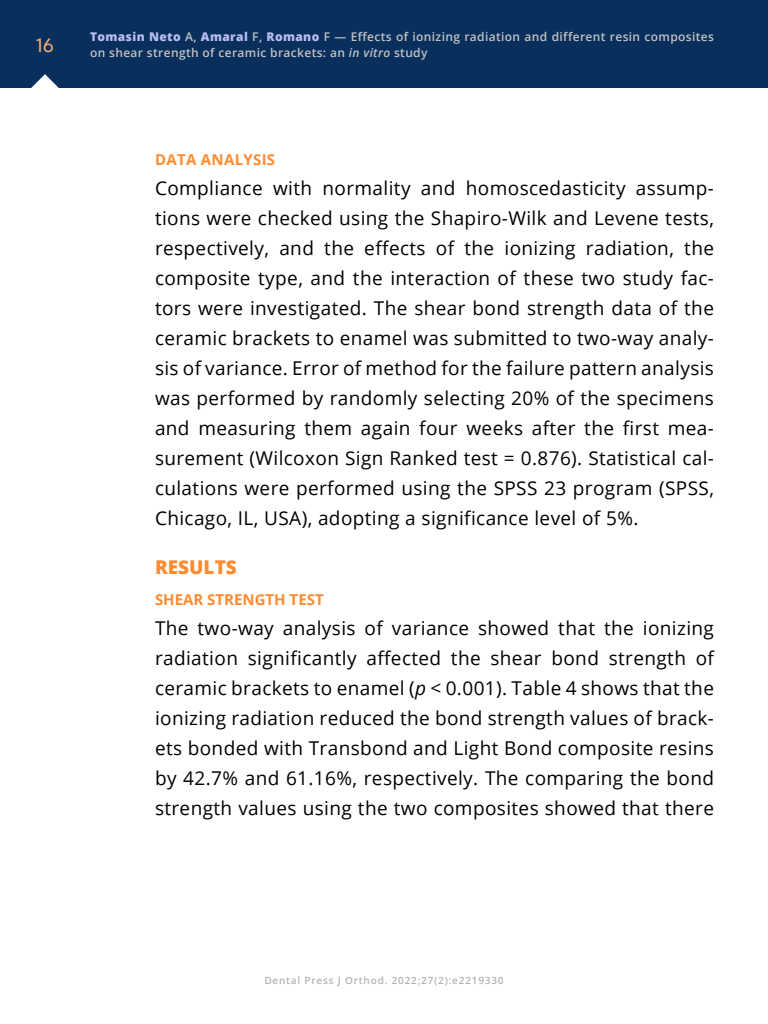
<style>
.page{position:relative;width:768px;height:1024px;background:#fff}
.page>*{position:absolute;margin:0;border:0;box-sizing:border-box;transform-origin:0 0}
.t1{font:19px/30px "Open Sans";letter-spacing:.02em;color:#000;text-align:justify}
.t2{font:800 19px "Open Sans";color:#ff8b31}
.t3{font:500 18px "Semplicita Pro";color:#ffae6f}
.t4{font:700 15px "Open Sans";color:#ff8b31}
.t5{font:700 15px "Open Sans";letter-spacing:.02em;color:#ff8b31}
.t6{font:600 12px/16px "Open Sans";letter-spacing:.03em;color:#c1c1c3}
.t7{font:600 10px "Open Sans";letter-spacing:.08em;color:#b3b3b3}
.s1{font-weight:800;color:#b9beef}
.s2{font-style:italic}
</style>
<div class="page">
<div style="left:0;top:0;width:768px;height:88px;background:#092f5c"></div>
<svg style="left:31px;top:74px;width:28px;height:14px"></svg>
<p class="t3" style="left:36px;top:33px;width:19px">16</p>
<p class="t6" style="left:90px;top:29px;width:626px"><span class="s1">Tomasin Neto</span> A, <span class="s1">Amaral</span> F, <span class="s1">Romano</span> F — Effects of ionizing radiation and different resin composites on shear strength of ceramic brackets: an <span class="s2">in vitro</span> study</p>
<p class="t5" style="left:155px;top:149px;width:122px">DATA ANALYSIS</p>
<p class="t1" style="left:155px;top:173px;width:561px">Compliance with normality and homoscedasticity assump&shy;tions were checked using the Shapiro-Wilk and Levene tests, respectively, and the effects of the ionizing radiation, the composite type, and the interaction of these two study fac&shy;tors were investigated. The shear bond strength data of the ceramic brackets to enamel was submitted to two-way analy&shy;sis of variance. Error of method for the failure pattern analysis was performed by randomly selecting 20% of the specimens and measuring them again four weeks after the first mea&shy;surement (Wilcoxon Sign Ranked test = 0.876). Statistical cal&shy;culations were performed using the SPSS 23 program (SPSS, Chicago, IL, USA), adopting a significance level of 5%.</p>
<p class="t2" style="left:155px;top:552px;width:83px">RESULTS</p>
<p class="t4" style="left:155px;top:589px;width:170px">SHEAR STRENGTH TEST</p>
<p class="t1" style="left:155px;top:613px;width:561px">The two-way analysis of variance showed that the ionizing radiation significantly affected the shear bond strength of ceramic brackets to enamel (<span class="s2">p</span> &lt; 0.001). Table 4 shows that the ionizing radiation reduced the bond strength values of brack&shy;ets bonded with Transbond and Light Bond composite resins by 42.7% and 61.16%, respectively. The comparing the bond strength values using the two composites showed that there</p>
<p class="t7" style="left:264px;top:974px;width:241px">Dental Press J Orthod. 2022;27(2):e2219330</p>
</div>
